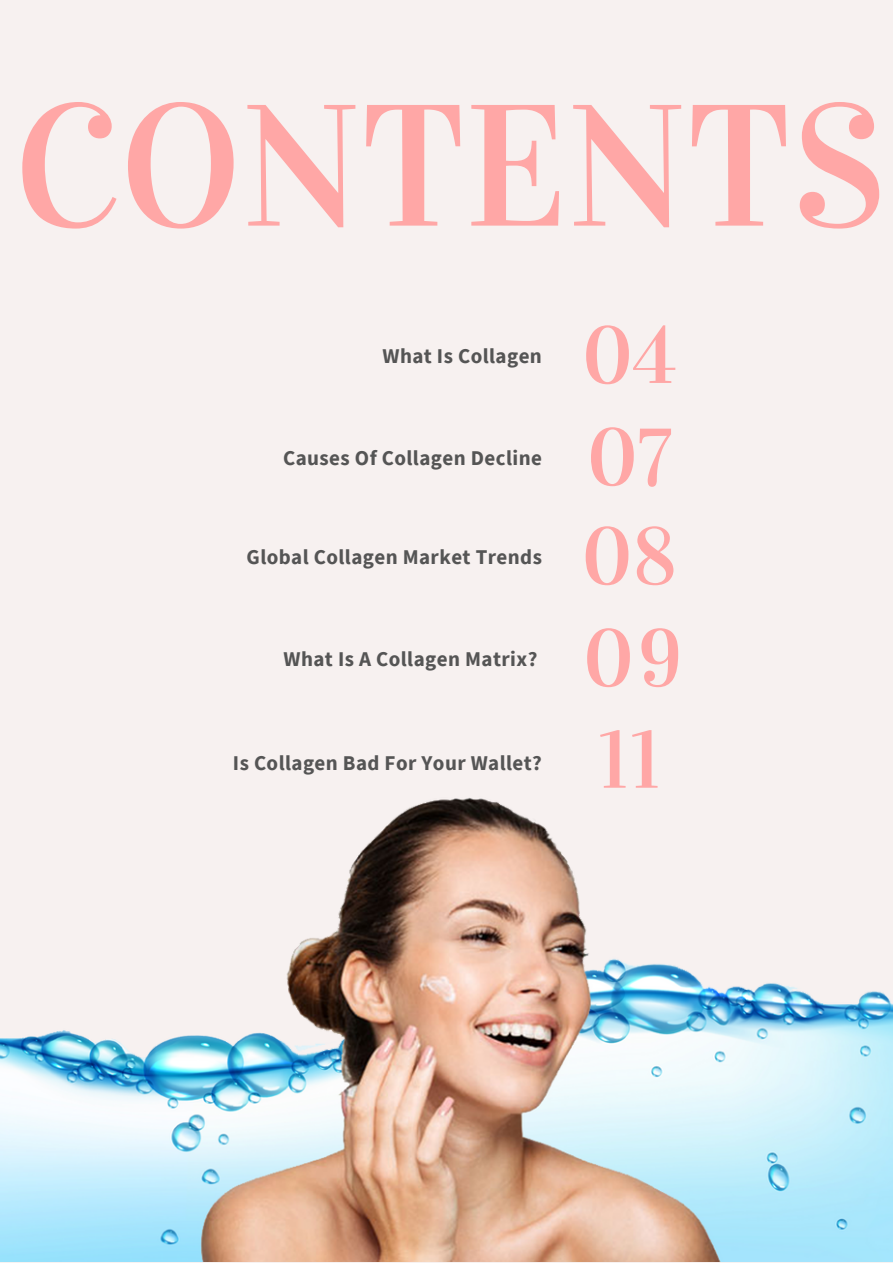
<style>
.page{position:relative;width:893px;height:1264px;background:#fff}
.page>*{position:absolute;margin:0;border:0;box-sizing:border-box;transform-origin:0 0}
.t1{font:173.1px "Vidaloka";color:#ffa7a6}
.t2{font:80.7px "Vidaloka";color:#ffa7a6}
.t3{font:700 21px "Source Sans Pro";letter-spacing:.02em;color:#555}
</style>
<div class="page">
<div style="left:0;top:0;width:892px;height:1262px;background:#f7f1f0"></div>
<img style="left:0;top:798px;width:892px;height:463px">
<h1 class="t1" style="left:14px;top:63px;width:872px">CONTENTS</h1>
<p class="t3" style="left:382px;top:342px;width:161px">What Is Collagen</p>
<p class="t3" style="left:283px;top:444px;width:260px">Causes Of Collagen Decline</p>
<p class="t3" style="left:246px;top:543px;width:297px">Global Collagen Market Trends</p>
<p class="t3" style="left:283px;top:645px;width:255px">What Is A Collagen Matrix?</p>
<p class="t3" style="left:233px;top:749px;width:310px">Is Collagen Bad For Your Wallet?</p>
<h2 class="t2" style="left:582px;top:307px;width:96px">04</h2>
<h2 class="t2" style="left:587px;top:409px;width:86px">07</h2>
<h2 class="t2" style="left:582px;top:508px;width:96px">08</h2>
<h2 class="t2" style="left:583px;top:610px;width:100px">09</h2>
<h2 class="t2" style="left:599px;top:711px;width:62px">11</h2>
</div>
